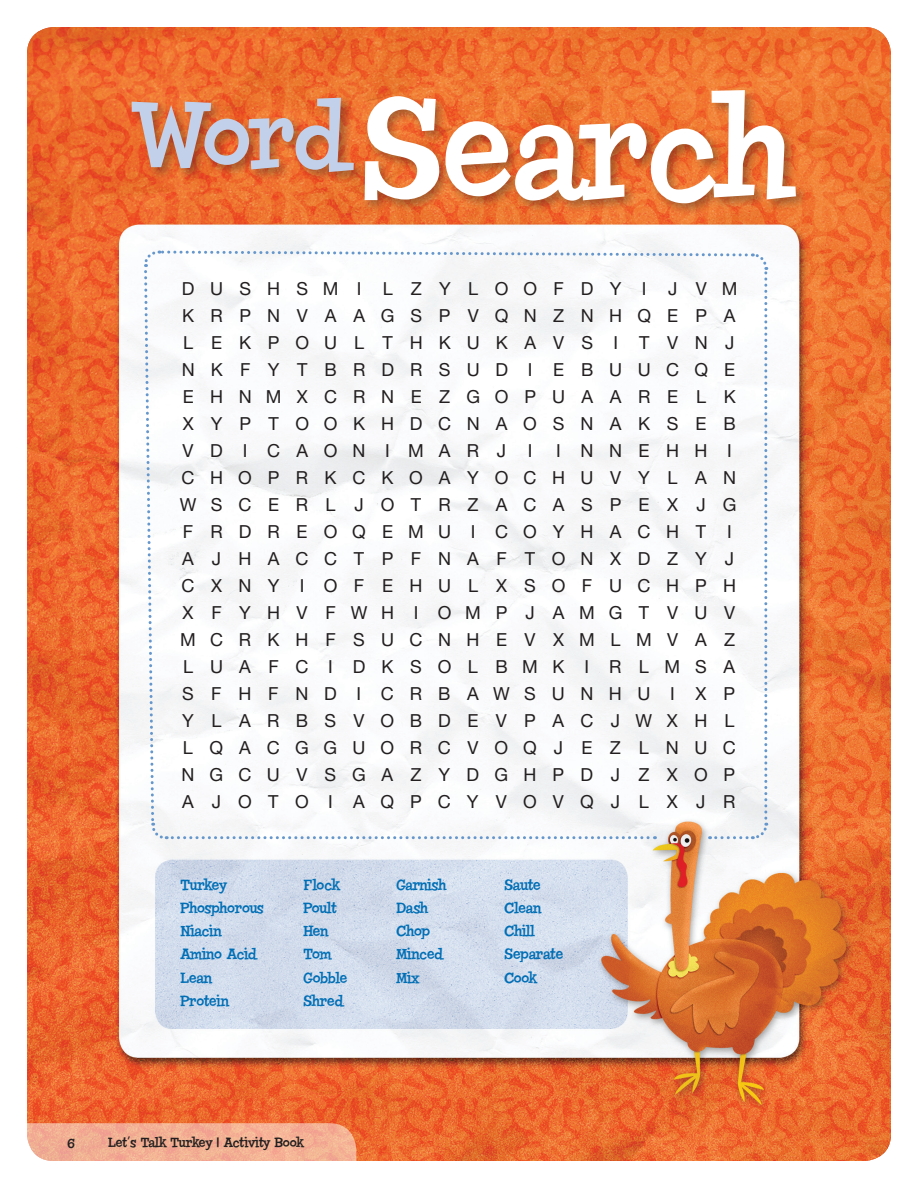
<style>
.page{position:relative;width:918px;height:1188px;background:#fff}
.page>*{position:absolute;margin:0;border:0;box-sizing:border-box;transform-origin:0 0}
.t1{font:140.85px "Chowderhead";color:#fff}
.t2{font:93.9px "Chowderhead";color:#c2d1e9}
.t3{font:18px/27px "Helvetica Neue LT Std";letter-spacing:.905em;color:#231f20}
.t4{font:15px/23.2px "Chowderhead";color:#006eb5}
.t5{font:13.5px "Chowderhead";letter-spacing:-.005em;color:#231f20}
</style>
<div class="page">
<img style="left:27px;top:27px;width:864px;height:1134px">
<svg style="left:27px;top:1123px;width:329px;height:38px;background:#f3af93"></svg>
<div style="left:129px;top:95px;width:238px;height:89px;background:#231f20;opacity:.36"></div>
<div style="left:361px;top:87px;width:448px;height:129px;background:#231f20;opacity:.36"></div>
<svg style="left:142px;top:249px;width:627px;height:592px"></svg>
<h2 class="t2" style="left:135px;top:82px;width:210px">Word</h2>
<h1 class="t1" style="left:361px;top:69px;width:432px">Search</h1>
<p class="t3" style="left:182px;top:274px;width:557px">DUSHSMI LZYLOOFDY I JVM<br>KRPNVAAGSPVQNZNHQEPA<br>LEKPOULTHKUKAVS I TVNJ<br>NKFYTBRDRSUD I EBUUCQE<br>EHNMXCRNEZGOPUAARELK<br>XYPTOOKHDCNAOSNAKSEB<br>VD I CAON IMARJ I</p>
<p class="t3" style="left:180px;top:436px;width:558px;text-indent:377px">I NNEHH I<br>CHOPRKCKOAYOCHUVYLAN<br>WSCERL JOTRZACASPEXJG<br>FRDREOQEMU I COYHACHT I<br>AJHACCTPFNAFTONXDZYJ<br>CXNY I OFEHULXSOFUCHPH<br>XFYHVFWH I OMPJAMGTVUV<br>MCRKHFSUCNHEVXMLMVAZ<br>LUAFC I DKSOLBMK I RLMSA<br>SFHFND I CRBAWSUNHU I XP<br>YLARBSVOBDEVPACJWXHL<br>LQACGGUORCVOQJ EZ LNUC<br>NGCUVSGAZYDGHPDJ ZXOP<br>AJOTO I AQPCYVOVQJLXJR</p>
<p class="t4" style="left:180px;top:873px;width:85px">Turkey<br>Phosphorous<br>Niacin<br>Amino Acid<br>Lean<br>Protein</p>
<p class="t4" style="left:303px;top:873px;width:45px">Flock<br>Poult<br>Hen<br>Tom<br>Gobble<br>Shred</p>
<p class="t4" style="left:396px;top:873px;width:51px">Garnish<br>Dash<br>Chop<br>Minced<br>Mix</p>
<p class="t4" style="left:504px;top:873px;width:60px">Saute<br>Clean<br>Chill<br>Separate<br>Cook</p>
<p class="t5" style="left:68px;top:1135px;width:9px">6</p>
<p class="t5" style="left:108px;top:1135px;width:197px">Let’s Talk Turkey | Activity Book</p>
</div>
